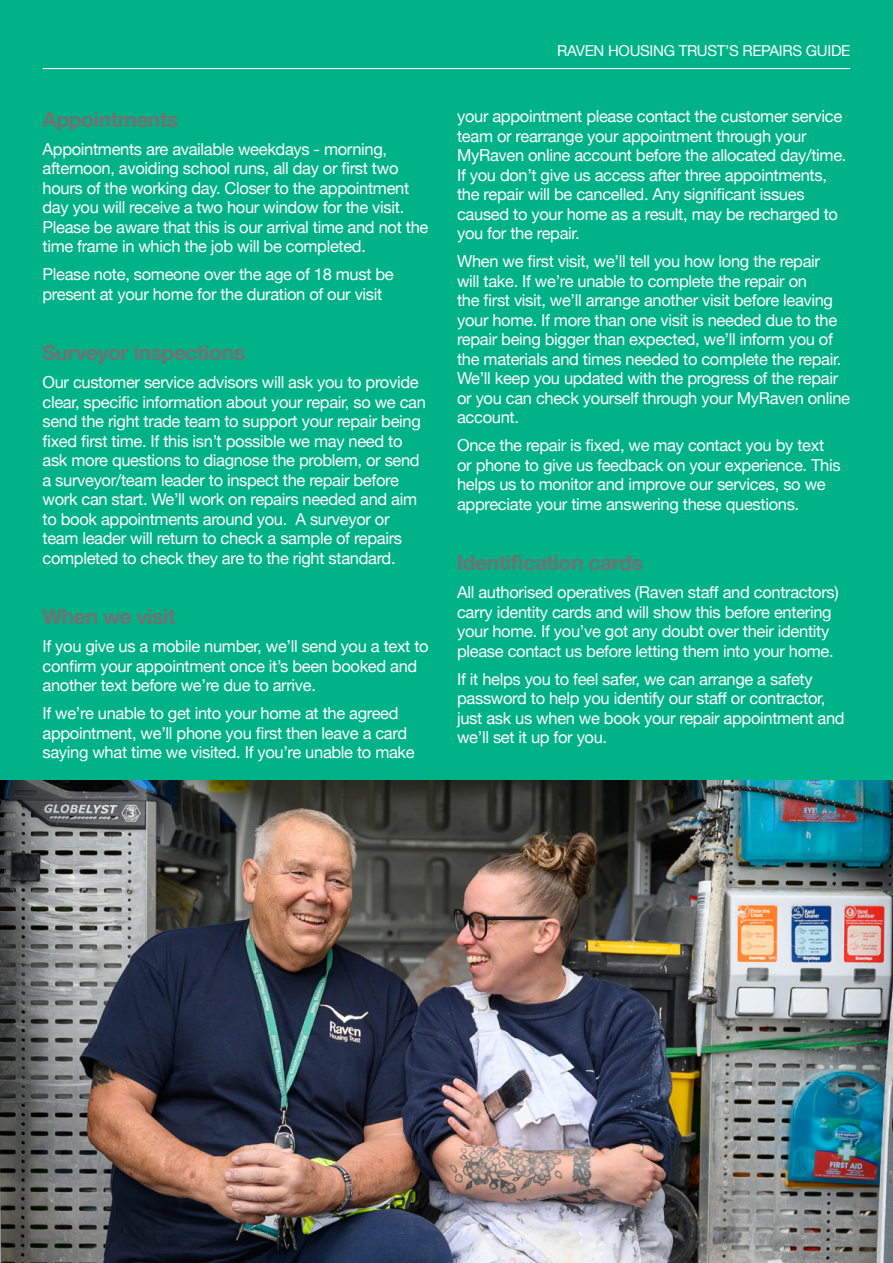
<style>
.page{position:relative;width:893px;height:1263px;background:#00b288}
.page>*{position:absolute;margin:0;border:0;box-sizing:border-box;transform-origin:0 0}
.t1{font:700 21px "Helvetica Neue";letter-spacing:-.02em;color:#717271}
.t2{font:16.5px/19.5px "Helvetica Neue";letter-spacing:-.02em;color:#fff}
.t3{font:15px "Helvetica Neue";letter-spacing:-.02em;color:#fff}
</style>
<div class="page">
<hr style="left:43px;top:68px;width:807px;height:1px;background:#fff">
<img style="left:0;top:780px;width:893px;height:483px">
<p class="t1" style="left:43px;top:103px;width:137px">Appointments</p>
<p class="t2" style="left:43px;top:140px;width:387px">Appointments are available weekdays - morning, afternoon, avoiding school runs, all day or first two hours of the working day. Closer to the appointment day you will receive a two hour window for the visit.<br>Please be aware that this is our arrival time and not the time frame in which the job will be completed.</p>
<p class="t2" style="left:43px;top:266px;width:353px">Please note, someone over the age of 18 must be present at your home for the duration of our visit</p>
<p class="t1" style="left:43px;top:336px;width:204px">Surveyor inspections</p>
<p class="t2" style="left:43px;top:374px;width:385px">Our customer service advisors will ask you to provide clear, specific information about your repair, so we can send the right trade team to support your repair being fixed first time. If this isn’t possible we may need to ask more questions to diagnose the problem, or send a surveyor/team leader to inspect the repair before work can start. We’ll work on repairs needed and aim to book appointments around you. A surveyor or team leader will return to check a sample of repairs completed to check they are to the right standard.</p>
<p class="t1" style="left:43px;top:600px;width:134px">When we visit</p>
<p class="t2" style="left:43px;top:638px;width:388px">If you give us a mobile number, we’ll send you a text to confirm your appointment once it’s been booked and another text before we’re due to arrive.</p>
<p class="t2" style="left:43px;top:705px;width:374px">If we’re unable to get into your home at the agreed appointment, we’ll phone you first then leave a card saying what time we visited. If you’re unable to make</p>
<p class="t3" style="left:557px;top:40px;width:295px">RAVEN HOUSING TRUST’S REPAIRS GUIDE</p>
<p class="t2" style="left:457px;top:107px;width:391px">your appointment please contact the customer service team or rearrange your appointment through your MyRaven online account before the allocated day/time.<br>If you don’t give us access after three appointments, the repair will be cancelled. Any significant issues caused to your home as a result, may be recharged to you for the repair.</p>
<p class="t2" style="left:457px;top:252px;width:394px">When we first visit, we’ll tell you how long the repair<br>will take. If we’re unable to complete the repair on<br>the first visit, we’ll arrange another visit before leaving your home. If more than one visit is needed due to the repair being bigger than expected, we’ll inform you of the materials and times needed to complete the repair.<br>We’ll keep you updated with the progress of the repair or you can check yourself through your MyRaven online account.</p>
<p class="t2" style="left:457px;top:436px;width:385px">Once the repair is fixed, we may contact you by text or phone to give us feedback on your experience. This helps us to monitor and improve our services, so we appreciate your time answering these questions.</p>
<p class="t1" style="left:457px;top:546px;width:187px">Identification cards</p>
<p class="t2" style="left:457px;top:583px;width:383px">All authorised operatives (Raven staff and contractors) carry identity cards and will show this before entering your home. If you’ve got any doubt over their identity please contact us before letting them into your home.</p>
<p class="t2" style="left:457px;top:670px;width:389px">If it helps you to feel safer, we can arrange a safety password to help you identify our staff or contractor, just ask us when we book your repair appointment and we’ll set it up for you.</p>
</div>
